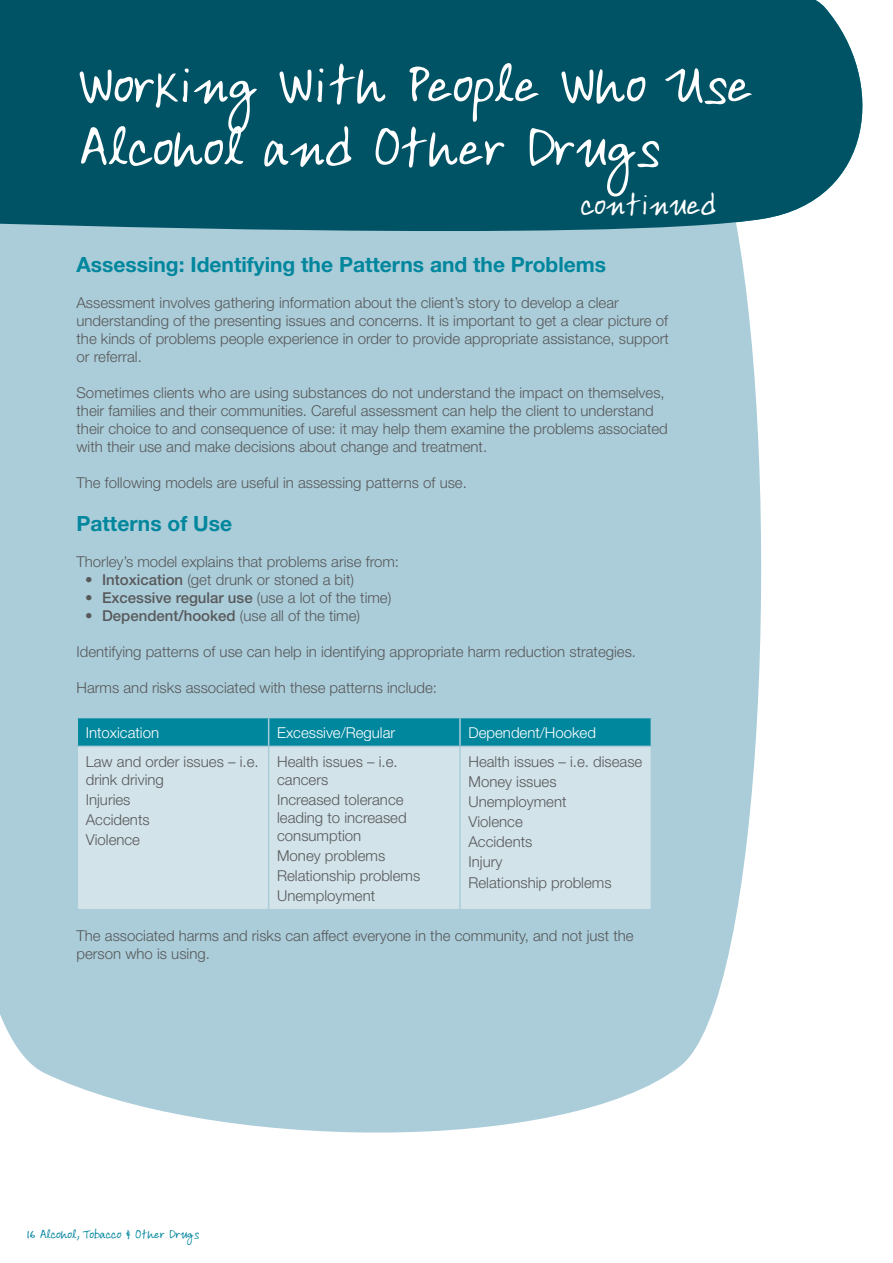
<style>
.page{position:relative;width:893px;height:1263px;background:#fff}
.page>*{position:absolute;margin:0;border:0;box-sizing:border-box;transform-origin:0 0}
.t1{font:54px/63px "Ardleys Hand";color:#fff}
.t2{font:30px "Ardleys Hand";color:#fff}
.t3{font:700 21px "Helvetica Neue";color:#00869d}
.t4{font:300 15px/18px "Helvetica Neue";color:#58595b}
.t5{font:300 15px "Helvetica Neue";color:#fff}
.t6{font:12px "Ardleys Hand";color:#00869d}
.s1{font-weight:500}
</style>
<div class="page">
<div style="left:0;top:244px;width:762px;height:889px;background:#abcdd9"></div>
<svg style="left:0;top:0;width:863px;height:244px;fill:#005365"></svg>
<div style="left:78px;top:747px;width:573px;height:162px;background:#d2e3e9"></div>
<svg style="left:77px;top:717px;width:575px;height:29px"></svg>
<hr style="left:77px;top:746px;width:192px;height:1px;background:#abcdd9">
<hr style="left:77px;top:747px;width:1px;height:162px;background:#abcdd9">
<hr style="left:269px;top:746px;width:191px;height:1px;background:#abcdd9">
<hr style="left:268px;top:747px;width:1px;height:162px;background:#abcdd9">
<hr style="left:460px;top:746px;width:192px;height:1px;background:#abcdd9">
<hr style="left:459px;top:747px;width:2px;height:162px;background:#abcdd9">
<hr style="left:651px;top:747px;width:1px;height:162px;background:#abcdd9">
<hr style="left:77px;top:909px;width:192px;height:1px;background:#abcdd9">
<hr style="left:269px;top:909px;width:191px;height:1px;background:#abcdd9">
<hr style="left:460px;top:909px;width:192px;height:1px;background:#abcdd9">
<h1 class="t1" style="left:77px;top:52px;width:677px">Working With People Who Use<br>Alcohol and Other Drugs</h1>
<h2 class="t2" style="left:580px;top:186px;width:137px">continued</h2>
<h3 class="t3" style="left:77px;top:251px;width:531px">Assessing: Identifying the Patterns and the Problems</h3>
<p class="t4" style="left:77px;top:293px;width:594px">Assessment involves gathering information about the client’s story to develop a clear understanding of the presenting issues and concerns. It is important to get a clear picture of the kinds of problems people experience in order to provide appropriate assistance, support or referral.</p>
<p class="t4" style="left:77px;top:383px;width:593px">Sometimes clients who are using substances do not understand the impact on themselves, their families and their communities. Careful assessment can help the client to understand their choice to and consequence of use: it may help them examine the problems associated with their use and make decisions about change and treatment.</p>
<p class="t4" style="left:77px;top:473px;width:392px">The following models are useful in assessing patterns of use.</p>
<h3 class="t3" style="left:77px;top:510px;width:157px">Patterns of Use</h3>
<p class="t4" style="left:77px;top:552px;width:324px">Thorley’s model explains that problems arise from:</p>
<p class="t4" style="left:85px;top:570px;width:271px">• <span class="s1">Intoxication</span> (get drunk or stoned a bit)</p>
<p class="t4" style="left:85px;top:588px;width:308px">• <span class="s1">Excessive regular use</span> (use a lot of the time)</p>
<p class="t4" style="left:85px;top:606px;width:277px">• <span class="s1">Dependent/hooked</span> (use all of the time)</p>
<p class="t4" style="left:77px;top:642px;width:561px">Identifying patterns of use can help in identifying appropriate harm reduction strategies.</p>
<p class="t4" style="left:77px;top:678px;width:362px">Harms and risks associated with these patterns include:</p>
<p class="t5" style="left:86px;top:723px;width:75px">Intoxication</p>
<p class="t5" style="left:277px;top:723px;width:120px">Excessive/Regular</p>
<p class="t5" style="left:468px;top:723px;width:129px">Dependent/Hooked</p>
<p class="t4" style="left:86px;top:752px;width:174px">Law and order issues – i.e. drink driving</p>
<p class="t4" style="left:86px;top:789px;width:65px;line-height:20.1px">Injuries<br>Accidents<br>Violence</p>
<p class="t4" style="left:277px;top:752px;width:122px">Health issues – i.e. cancers</p>
<p class="t4" style="left:277px;top:790px;width:131px">Increased tolerance leading to increased consumption</p>
<p class="t4" style="left:277px;top:845px;width:145px;line-height:20.1px">Money problems<br>Relationship problems<br>Unemployment</p>
<p class="t4" style="left:468px;top:751px;width:175px;line-height:20.1px">Health issues – i.e. disease<br>Money issues<br>Unemployment<br>Violence<br>Accidents<br>Injury<br>Relationship problems</p>
<p class="t4" style="left:77px;top:926px;width:559px">The associated harms and risks can affect everyone in the community, and not just the person who is using.</p>
<p class="t6" style="left:27px;top:1227px;width:174px">16 Alcohol, Tobacco &amp; Other Drugs</p>
</div>
